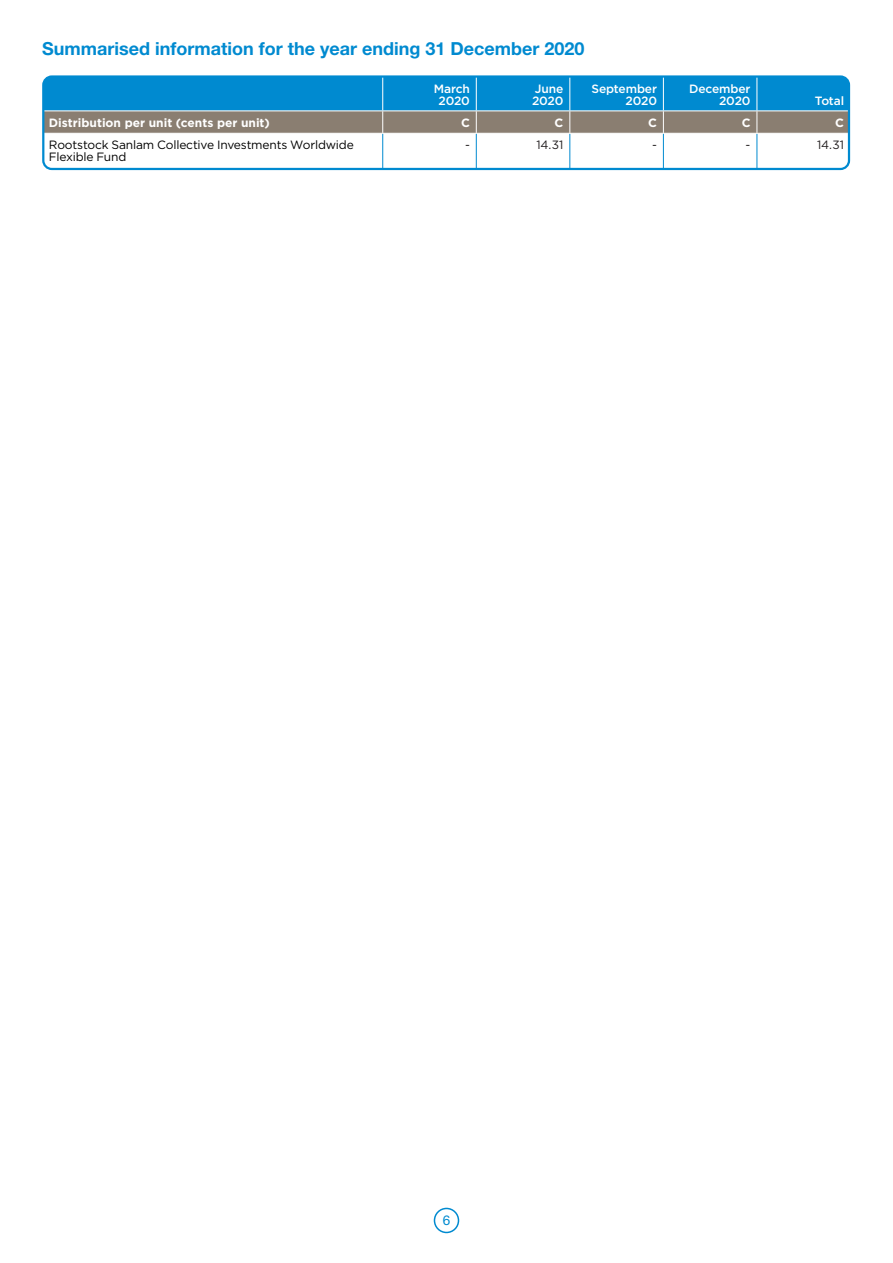
<style>
.page{position:relative;width:893px;height:1263px;background:#fff}
.page>*{position:absolute;margin:0;border:0;box-sizing:border-box;transform-origin:0 0}
.groot_kop{font:700 18px "Helvetica Neue LT Std";color:#008ad0}
.t1{font:13.5px "Helvetica Neue LT Std";color:#008ad0}
.t2{font:12px/12px "Gotham";letter-spacing:-.015em;color:#000}
.t3{font:500 12px/12px "Gotham";letter-spacing:-.015em;color:#fff;text-align:right}
.t4{font:700 12px "Gotham";color:#fff}
.t5{font:12px "Gotham";letter-spacing:-.005em;color:#231f20}
</style>
<div class="page">
<div style="left:434px;top:1208px;width:25px;height:25px;border:2px solid #008ad0;border-radius:50%"></div>
<hr style="left:382px;top:134px;width:1px;height:35px;background:#008ad0">
<hr style="left:476px;top:134px;width:1px;height:35px;background:#008ad0">
<hr style="left:569px;top:134px;width:1px;height:35px;background:#008ad0">
<hr style="left:663px;top:134px;width:1px;height:35px;background:#008ad0">
<hr style="left:757px;top:134px;width:1px;height:35px;background:#008ad0">
<svg style="left:45px;top:78px;width:802px;height:55px;background:#3a87ac"></svg>
<hr style="left:43px;top:111px;width:340px;height:1px;background:#fff">
<hr style="left:383px;top:111px;width:93px;height:1px;background:#fff">
<hr style="left:476px;top:111px;width:94px;height:1px;background:#fff">
<hr style="left:570px;top:111px;width:93px;height:1px;background:#fff">
<hr style="left:663px;top:111px;width:94px;height:1px;background:#fff">
<hr style="left:757px;top:111px;width:92px;height:1px;background:#fff">
<div style="left:42px;top:75px;width:808px;height:95px;border:2px solid #008ad0;border-radius:9px"></div>
<p class="groot_kop" style="left:42px;top:38px;width:544px">Summarised information for the year ending 31 December 2020</p>
<p class="t3" style="left:434px;top:82px;width:38px;text-align:center">March<br>2020</p>
<p class="t3" style="left:532px;top:82px;width:33px;text-align:left">June<br>2020</p>
<p class="t3" style="left:591px;top:82px;width:67px">September<br>2020</p>
<p class="t3" style="left:689px;top:82px;width:63px">December<br>2020</p>
<p class="t3" style="left:815px;top:94px;width:31px">Total</p>
<p class="t4" style="left:49px;top:115px;width:223px">Distribution per unit (cents per unit)</p>
<p class="t4" style="left:461px;top:115px;width:10px">C</p>
<p class="t4" style="left:555px;top:115px;width:10px">C</p>
<p class="t4" style="left:648px;top:115px;width:10px">C</p>
<p class="t4" style="left:742px;top:115px;width:10px">C</p>
<p class="t4" style="left:835px;top:115px;width:10px">C</p>
<p class="t2" style="left:49px;top:139px;width:306px">Rootstock Sanlam Collective Investments Worldwide<br>Flexible Fund</p>
<p class="t5" style="left:465px;top:137px;width:6px">-</p>
<p class="t5" style="left:536px;top:137px;width:29px">14.31</p>
<p class="t5" style="left:652px;top:137px;width:6px">-</p>
<p class="t5" style="left:746px;top:137px;width:6px">-</p>
<p class="t5" style="left:817px;top:137px;width:29px">14.31</p>
<p class="t1" style="left:443px;top:1212px;width:9px">6</p>
</div>
